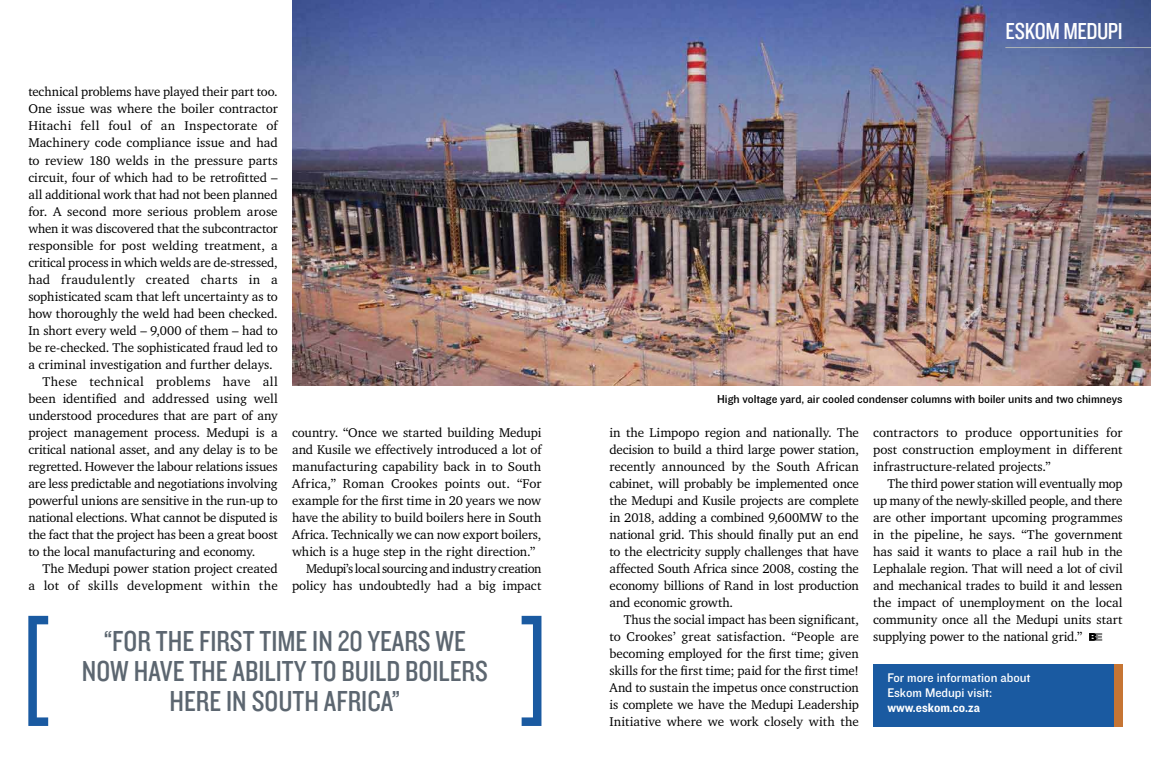
<style>
.page{position:relative;width:1151px;height:783px;background:#fff}
.page>*{position:absolute;margin:0;border:0;box-sizing:border-box;transform-origin:0 0}
.t1{font:30px/30px "Knockout HTF29 Junior Liteweight";color:#5c6670;text-align:center}
.t2{font:24px "Knockout HTF29 Junior Liteweight";letter-spacing:-.02em;color:#fff}
.t3{font:13px/17px "Charter IT Cby BT";letter-spacing:-.005em;color:#000;text-align:justify}
.t4{font:13px "Charter IT Cby BT";letter-spacing:.025em;color:#000}
.t5{font:13px "Charter IT Cby BT";letter-spacing:-.025em;color:#000}
.t6{font:13px/15px "Knockout HTF31 Junior Middlewt";color:#fff}
.t7{font:13px "Charter IT Cby BT";letter-spacing:.02em;color:#000}
.t8{font:13px "Knockout HTF51 Middleweight";color:#fff}
.t9{font:12px "Knockout HTF31 Junior Middlewt";color:#000}
</style>
<div class="page">
<img style="left:292px;top:0;width:859px;height:385px">
<svg style="left:1089px;top:633px;width:13px;height:7px"></svg>
<svg style="left:28px;top:615px;width:20px;height:110px"></svg>
<svg style="left:522px;top:615px;width:19px;height:110px"></svg>
<hr style="left:1005px;top:47px;width:146px;height:1px;background:#adb3b8">
<div style="left:873px;top:663px;width:250px;height:63px;background:#1a5aa1"></div>
<div style="left:1114px;top:663px;width:9px;height:63px;background:#c67534"></div>
<p class="t3" style="left:28px;top:83px;width:251px">technical problems have played their part too.</p>
<p class="t3" style="left:28px;top:100px;width:251px">One issue was where the boiler contractor</p>
<p class="t7" style="left:28px;top:118px;width:251px">Hitachi fell foul of an Inspectorate of</p>
<p class="t3" style="left:28px;top:134px;width:251px">Machinery code compliance issue and had</p>
<p class="t3" style="left:28px;top:151px;width:251px">to review 180 welds in the pressure parts</p>
<p class="t3" style="left:28px;top:168px;width:251px">circuit, four of which had to be retrofitted –</p>
<p class="t3" style="left:28px;top:185px;width:251px">all additional work that had not been planned</p>
<p class="t3" style="left:28px;top:202px;width:251px">for. A second more serious problem arose</p>
<p class="t3" style="left:28px;top:219px;width:251px">when it was discovered that the subcontractor</p>
<p class="t3" style="left:28px;top:236px;width:251px">responsible for post welding treatment, a</p>
<p class="t3" style="left:28px;top:253px;width:251px">critical process in which welds are de-stressed,</p>
<p class="t4" style="left:28px;top:271px;width:251px">had fraudulently created charts in a</p>
<p class="t3" style="left:28px;top:287px;width:251px">sophisticated scam that left uncertainty as to</p>
<p class="t3" style="left:28px;top:304px;width:251px">how thoroughly the weld had been checked.</p>
<p class="t3" style="left:28px;top:321px;width:251px">In short every weld – 9,000 of them – had to</p>
<p class="t3" style="left:28px;top:338px;width:251px">be re-checked. The sophisticated fraud led to</p>
<p class="t3" style="left:28px;top:355px;width:246px">a criminal investigation and further delays.</p>
<p class="t4" style="left:43px;top:373px;width:237px">These technical problems have all</p>
<p class="t3" style="left:28px;top:389px;width:251px">been identified and addressed using well</p>
<p class="t3" style="left:28px;top:406px;width:251px">understood procedures that are part of any</p>
<p class="t3" style="left:28px;top:423px;width:251px">project management process. Medupi is a</p>
<p class="t3" style="left:28px;top:440px;width:251px">critical national asset, and any delay is to be</p>
<p class="t3" style="left:28px;top:457px;width:251px">regretted. However the labour relations issues</p>
<p class="t3" style="left:28px;top:474px;width:251px">are less predictable and negotiations involving</p>
<p class="t3" style="left:28px;top:491px;width:251px">powerful unions are sensitive in the run-up to</p>
<p class="t3" style="left:28px;top:508px;width:251px">national elections. What cannot be disputed is</p>
<p class="t3" style="left:28px;top:525px;width:251px">the fact that the project has been a great boost</p>
<p class="t3" style="left:28px;top:542px;width:228px">to the local manufacturing and economy.</p>
<p class="t3" style="left:43px;top:559px;width:237px">The Medupi power station project created</p>
<p class="t3" style="left:28px;top:576px;width:251px">a lot of skills development within the</p>
<p class="t3" style="left:292px;top:423px;width:251px">country. “Once we started building Medupi</p>
<p class="t3" style="left:292px;top:440px;width:251px">and Kusile we effectively introduced a lot of</p>
<p class="t3" style="left:292px;top:457px;width:251px">manufacturing capability back in to South</p>
<p class="t3" style="left:292px;top:474px;width:251px">Africa,” Roman Crookes points out. “For</p>
<p class="t3" style="left:292px;top:491px;width:251px">example for the first time in 20 years we now</p>
<p class="t3" style="left:292px;top:508px;width:251px">have the ability to build boilers here in South</p>
<p class="t3" style="left:292px;top:525px;width:251px">Africa. Technically we can now export boilers,</p>
<p class="t3" style="left:292px;top:542px;width:245px">which is a huge step in the right direction.”</p>
<p class="t5" style="left:306px;top:560px;width:237px">Medupi’s local sourcing and industry creation</p>
<p class="t3" style="left:292px;top:576px;width:251px">policy has undoubtedly had a big impact</p>
<h1 class="t1" style="left:82px;top:626px;width:407px">“FOR THE FIRST TIME IN 20 YEARS WE<br>NOW HAVE THE ABILITY TO BUILD BOILERS<br>HERE IN SOUTH AFRICA”</h1>
<h2 class="t2" style="left:1005px;top:18px;width:119px">ESKOM MEDUPI</h2>
<p class="t9" style="left:717px;top:392px;width:407px">High voltage yard, air cooled condenser columns with boiler units and two chimneys</p>
<p class="t3" style="left:609px;top:423px;width:251px">in the Limpopo region and nationally. The decision to build a third large power station, recently announced by the South African cabinet, will probably be implemented once the Medupi and Kusile projects are complete in 2018, adding a combined 9,600MW to the national grid. This should finally put an end to the electricity supply challenges that have affected South Africa since 2008, costing the economy billions of Rand in lost production and economic growth.</p>
<p class="t3" style="left:609px;top:610px;width:251px;text-indent:14px">Thus the social impact has been significant, to Crookes’ great satisfaction. “People are becoming employed for the first time; given skills for the first time; paid for the first time!<br>And to sustain the impetus once construction is complete we have the Medupi Leadership Initiative where we work closely with the</p>
<p class="t3" style="left:873px;top:423px;width:251px">contractors to produce opportunities for post construction employment in different infrastructure-related projects.”</p>
<p class="t3" style="left:873px;top:474px;width:251px;text-indent:14px">The third power station will eventually mop up many of the newly-skilled people, and there are other important upcoming programmes in the pipeline, he says. “The government has said it wants to place a rail hub in the Lephalale region. That will need a lot of civil and mechanical trades to build it and lessen the impact of unemployment on the local community once all the Medupi units start supplying power to the national grid.”</p>
<p class="t6" style="left:887px;top:670px;width:145px">For more information about<br>Eskom Medupi visit:</p>
<p class="t8" style="left:887px;top:700px;width:94px">www.eskom.co.za</p>
</div>
